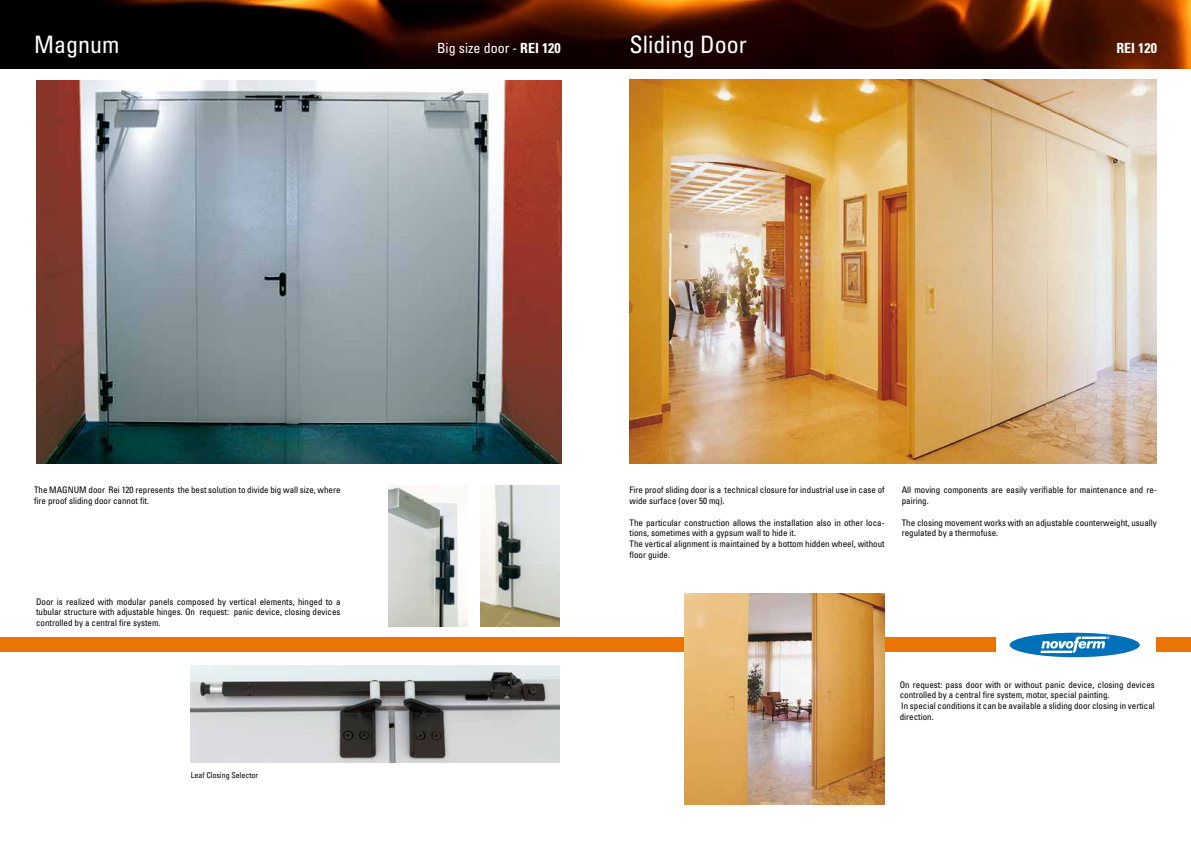
<style>
.page{position:relative;width:1191px;height:842px;background:#fff}
.page>*{position:absolute;margin:0;border:0;box-sizing:border-box;transform-origin:0 0}
.t1{font:condensed 24px "Univers";color:#fff}
.t2{font:condensed 14px "Univers";color:#fff}
.t3{font:700 condensed 14px "Univers";color:#fff}
.t4{font:condensed 9px/10.8px "Univers";color:#000}
.t5{font:condensed 8px "Univers";color:#000}
.s1{font-weight:700}
</style>
<div class="page">
<div style="left:0;top:638px;width:995px;height:14px;background:#ec7405"></div>
<img style="left:629px;top:80px;width:528px;height:383px">
<img style="left:0;top:0;width:1191px;height:69px">
<img style="left:389px;top:486px;width:79px;height:140px">
<img style="left:480px;top:486px;width:79px;height:140px">
<img style="left:191px;top:666px;width:368px;height:97px">
<img style="left:684px;top:593px;width:200px;height:212px">
<div style="left:1157px;top:638px;width:34px;height:14px;background:#ec7405"></div>
<div style="left:1009px;top:633px;width:130px;height:24px;background:#0070b8;border-radius:50%"></div>
<svg style="left:1040px;top:636px;width:69px;height:17px"></svg>
<img style="left:36px;top:80px;width:526px;height:383px">
<h1 class="t1" style="left:34px;top:29px;width:87px">Magnum</h1>
<h2 class="t2" style="left:437px;top:40px;width:125px">Big size door - <span class="s1">REI 120</span></h2>
<h1 class="t1" style="left:629px;top:29px;width:119px">Sliding Door</h1>
<h2 class="t3" style="left:1116px;top:40px;width:42px">REI 120</h2>
<p class="t4" style="left:34px;top:484px;width:308px">The MAGNU M door Rei 120 represents the best solution to divide big wall size, where fire proof sliding door cannot fit.</p>
<p class="t4" style="left:629px;top:484px;width:257px">Fire proof sliding door is a technical closure for industrial use in case of wide surface (over 50 mq).</p>
<p class="t4" style="left:629px;top:517px;width:257px">The particular construction allows the installation also in other loca&shy;tions, sometimes with a gypsum wall to hide it.<br>The vertical alignment is maintained by a bottom hidden wheel, without floor guide.</p>
<p class="t4" style="left:36px;top:596px;width:306px;text-align:justify">Door is realized with modular panels composed by vertical elements, hinged to a tubular structure with adjustable hinges. On request: panic device, closing devices controlled by a central fire system.</p>
<p class="t4" style="left:901px;top:484px;width:257px">All moving components are easily verifiable for maintenance and re&shy;pairing.</p>
<p class="t4" style="left:901px;top:517px;width:257px">The closing movement works with an adjustable counterweight, usually regulated by a thermofuse.</p>
<p class="t5" style="left:191px;top:770px;width:69px">Leaf Closing Selector</p>
<p class="t4" style="left:899px;top:679px;width:257px">On request: pass door with or without panic device, closing devices controlled by a central fire system, motor, special painting.<br>In special conditions it can be available a sliding door closing in vertical direction.</p>
</div>
